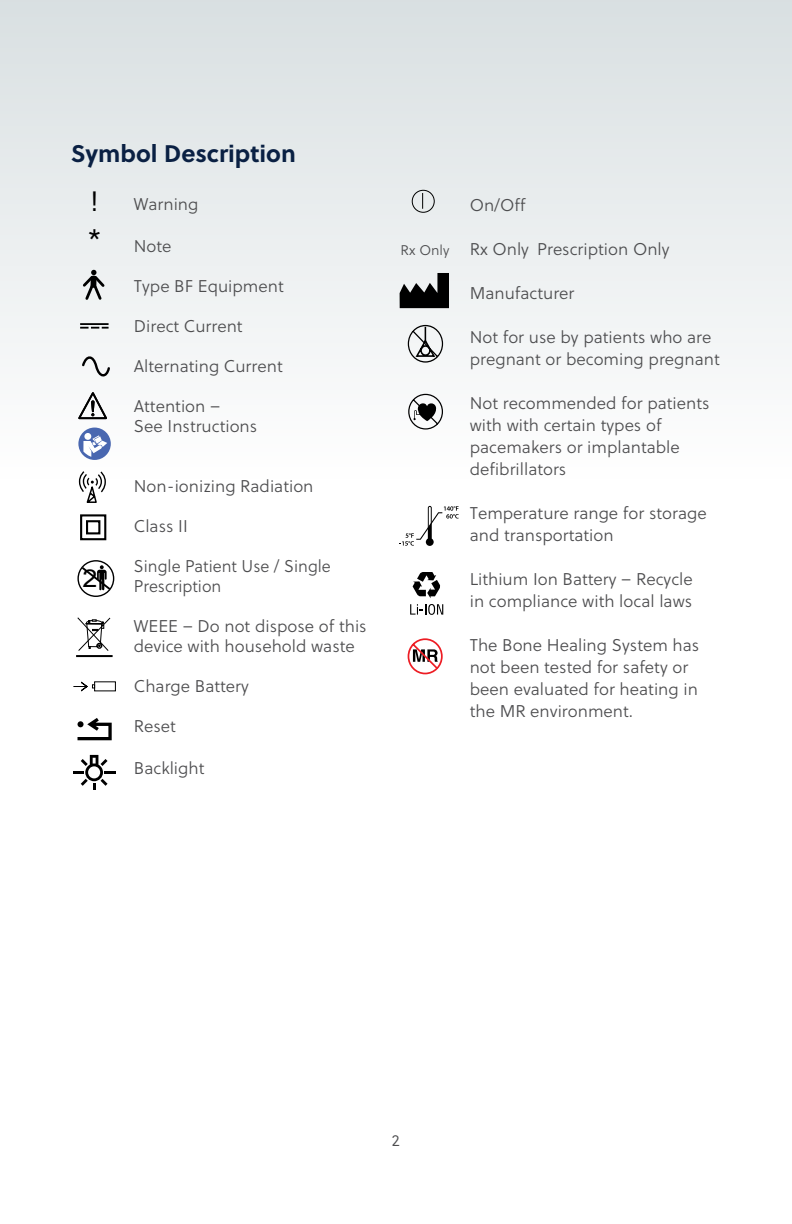
<style>
.page{position:relative;width:792px;height:1224px;background:#fff}
.page>*{position:absolute;margin:0;border:0;box-sizing:border-box;transform-origin:0 0}
.t1{font:32px "Soleil Lt";color:#000}
.t2{font:28px "Soleil Lt";color:#000}
.t3{font:24.6px "Arial";color:#000;scale:1.1 1}
.t4{font:700 24px "Soleil";color:#0a2043}
.t5{font:17px/22px "Soleil Lt";color:#4d4d4f}
.t6{font:17px/20px "Soleil Lt";color:#4d4d4f;scale:.96 1}
.t7{font:16px "Soleil Lt";color:#4d4d4f}
.t8{font:14px "Soleil Lt";color:#4d4d4f}
</style>
<div class="page">
<div style="left:0;top:0;width:792px;height:971px;background:linear-gradient(to bottom,#e2e7e9,#fff)"></div>
<svg style="left:73px;top:755px;width:43px;height:35px"></svg>
<svg style="left:78px;top:718px;width:34px;height:22px"></svg>
<div style="left:78px;top:428px;width:33px;height:32px;background:#4967b0;border-radius:50%"></div>
<svg style="left:83px;top:435px;width:24px;height:22px"></svg>
<svg style="left:80px;top:270px;width:27px;height:32px"></svg>
<svg style="left:79px;top:470px;width:26px;height:34px"></svg>
<hr style="left:80px;top:323px;width:29px;height:2px;background:#000">
<svg style="left:80px;top:327px;width:29px;height:2px"></svg>
<svg style="left:80px;top:352px;width:32px;height:26px"></svg>
<svg style="left:79px;top:514px;width:28px;height:27px"></svg>
<svg style="left:76px;top:391px;width:33px;height:29px"></svg>
<div style="left:70px;top:558px;width:49px;height:41px;background:#fff"></div>
<div style="left:77px;top:560px;width:37px;height:37px;border:1px solid #000;border-radius:50%"></div>
<svg style="left:80px;top:565px;width:32px;height:27px"></svg>
<div style="left:72px;top:665px;width:45px;height:42px;background:#fff"></div>
<svg style="left:73px;top:681px;width:22px;height:10px"></svg>
<div style="left:72px;top:614px;width:45px;height:42px;background:#fff"></div>
<svg style="left:77px;top:617px;width:34px;height:34px"></svg>
<hr style="left:76px;top:655px;width:37px;height:2px;background:#000">
<svg style="left:408px;top:394px;width:35px;height:36px"></svg>
<svg style="left:400px;top:506px;width:59px;height:40px"></svg>
<svg style="left:413px;top:572px;width:27px;height:26px"></svg>
<svg style="left:410px;top:604px;width:33px;height:11px"></svg>
<svg style="left:408px;top:325px;width:35px;height:38px"></svg>
<div style="left:401px;top:180px;width:45px;height:42px;background:#e8ecee"></div>
<svg style="left:412px;top:190px;width:23px;height:23px"></svg>
<svg style="left:400px;top:273px;width:49px;height:35px"></svg>
<svg style="left:408px;top:638px;width:35px;height:36px"></svg>
<h3 class="t4" style="left:71px;top:138px;width:226px">Symbol Description</h3>
<h2 class="t2" style="left:90px;top:184px;width:10px">!</h2>
<h1 class="t1" style="left:87px;top:221px;width:17px">*</h1>
<h3 class="t3" style="left:82px;top:562px;width:15px">2</h3>
<p class="t5" style="left:134px;top:194px;width:66px">Warning</p>
<p class="t5" style="left:134px;top:236px;width:39px">Note</p>
<p class="t5" style="left:134px;top:276px;width:151px">Type BF Equipment</p>
<p class="t5" style="left:134px;top:316px;width:110px">Direct Current</p>
<p class="t5" style="left:134px;top:356px;width:150px">Alternating Current</p>
<p class="t5" style="left:134px;top:397px;width:125px;line-height:20px">Attention –<br>See Instructions</p>
<p class="t5" style="left:134px;top:476px;width:181px">Non-ionizing Radiation</p>
<p class="t5" style="left:134px;top:516px;width:55px">Class II</p>
<p class="t6" style="left:134px;top:557px;width:207px">Single Patient Use / Single<br>Prescription</p>
<p class="t5" style="left:134px;top:617px;width:234px;line-height:20px">WEEE – Do not dispose of this device with household waste</p>
<p class="t5" style="left:134px;top:676px;width:116px">Charge Battery</p>
<p class="t5" style="left:134px;top:716px;width:44px">Reset</p>
<p class="t5" style="left:134px;top:758px;width:72px">Backlight</p>
<p class="t8" style="left:401px;top:242px;width:50px">Rx Only</p>
<p class="t5" style="left:470px;top:195px;width:58px">On/Off</p>
<p class="t5" style="left:470px;top:239px;width:201px">Rx Only Prescription Only</p>
<p class="t5" style="left:470px;top:283px;width:106px">Manufacturer</p>
<p class="t5" style="left:470px;top:327px;width:252px">Not for use by patients who are pregnant or becoming pregnant</p>
<p class="t5" style="left:470px;top:393px;width:241px">Not recommended for patients with with certain types of pacemakers or implantable defibrillators</p>
<p class="t5" style="left:470px;top:503px;width:238px">Temperature range for storage and transportation</p>
<p class="t5" style="left:470px;top:569px;width:225px">Lithium Ion Battery – Recycle in compliance with local laws</p>
<p class="t5" style="left:470px;top:635px;width:231px">The Bone Healing System has not been tested for safety or been evaluated for heating in the MR environment.</p>
<p class="t7" style="left:392px;top:1130px;width:10px">2</p>
</div>
